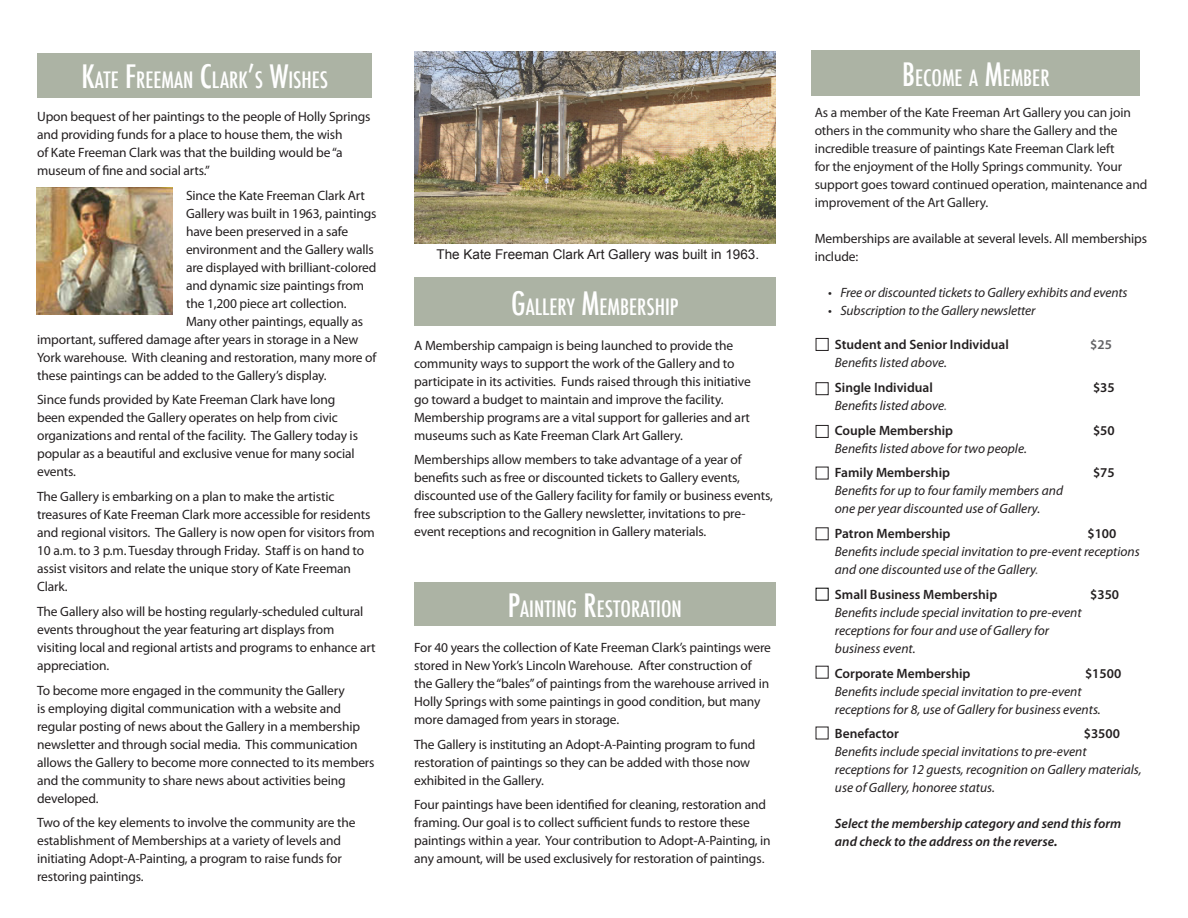
<style>
.page{position:relative;width:1188px;height:918px;background:#fff}
.page>*{position:absolute;margin:0;border:0;box-sizing:border-box;transform-origin:0 0}
.t1{font:500 condensed 22.05px "Futura";color:#fff}
.t2{font:13.5px/18px "Myriad Pro";letter-spacing:-.01em;color:#231f20}
.t3{font:italic 13.5px/18px "Myriad Pro";color:#231f20}
.t4{font:13.5px/18px "Myriad Pro";letter-spacing:-.01em;color:#262324}
.t5{font:600 13.5px "Myriad Pro";color:#231f20}
.t6{font:italic 13.5px "Myriad Pro";letter-spacing:-.01em;color:#262324}
.t7{font:italic 600 13.5px/18px "Myriad Pro";color:#231f20}
.t8{font:13.5px "Arial";color:#231f20}
.t9{font:600 13.5px "Myriad Pro";color:#616164}
.s1{font-size:31.5px}
.s2{font-family:"Arial"}
.s3{font-style:normal}
.s4{color:#616164}
.s5{font-size:15px}
</style>
<div class="page">
<div style="left:414px;top:278px;width:362px;height:48px;background:#acb3a4"></div>
<img style="left:414px;top:52px;width:361px;height:191px">
<img style="left:37px;top:188px;width:135px;height:127px">
<div style="left:38px;top:53px;width:334px;height:44px;background:#acb3a4"></div>
<div style="left:812px;top:50px;width:328px;height:46px;background:#acb3a4"></div>
<div style="left:414px;top:582px;width:362px;height:43px;background:#acb3a4"></div>
<div style="left:816px;top:338px;width:12px;height:13px;border:1px solid #231f20"></div>
<div style="left:816px;top:382px;width:12px;height:13px;border:1px solid #231f20"></div>
<div style="left:816px;top:425px;width:12px;height:13px;border:1px solid #231f20"></div>
<p class="t1" style="left:82px;top:66px;width:248px"><span class="s1">K</span>ATE <span class="s1">F</span>REEMAN <span class="s1">C</span>LARK<span class="s1">’</span>S <span class="s1">W</span>ISHES</p>
<p class="t2" style="left:37px;top:107px;width:335px">Upon bequest of her paintings to the people of Holly Springs and providing funds for a place to house them, the wish<br>of Kate Freeman Clark was that the building would be “a museum of fine and social arts.”</p>
<p class="t2" style="left:186px;top:186px;width:181px">Since the Kate Freeman Clark Art</p>
<p class="t2" style="left:186px;top:204px;width:192px">Gallery was built in 1963, paintings</p>
<p class="t2" style="left:186px;top:222px;width:164px">have been preserved in a safe</p>
<p class="t2" style="left:186px;top:240px;width:190px">environment and the Gallery walls</p>
<p class="t2" style="left:186px;top:258px;width:192px">are displayed with brilliant-colored</p>
<p class="t2" style="left:186px;top:276px;width:180px">and dynamic size paintings from</p>
<p class="t2" style="left:186px;top:294px;width:162px">the 1,200 piece art collection.</p>
<p class="t2" style="left:186px;top:312px;width:179px">Many other paintings, equally as</p>
<p class="t2" style="left:37px;top:330px;width:323px">important, suffered damage after years in storage in a New</p>
<p class="t2" style="left:37px;top:348px;width:341px">York warehouse. With cleaning and restoration, many more of</p>
<p class="t2" style="left:37px;top:366px;width:291px">these paintings can be added to the Gallery’s display.</p>
<p class="t2" style="left:37px;top:391px;width:322px">Since funds provided by Kate Freeman Clark have long been expended the Gallery operates on help from civic organizations and rental of the facility. The Gallery today is popular as a beautiful and exclusive venue for many social events.</p>
<p class="t2" style="left:37px;top:487px;width:339px">The Gallery is embarking on a plan to make the artistic treasures of Kate Freeman Clark more accessible for residents and regional visitors. The Gallery is now open for visitors from 10 a.m. to 3 p.m. Tuesday through Friday. Staff is on hand to assist visitors and relate the unique story of Kate Freeman Clark.</p>
<p class="t2" style="left:37px;top:602px;width:340px">The Gallery also will be hosting regularly-scheduled cultural events throughout the year featuring art displays from visiting local and regional artists and programs to enhance art appreciation.</p>
<p class="t2" style="left:37px;top:681px;width:339px">To become more engaged in the community the Gallery<br>is employing digital communication with a website and regular posting of news about the Gallery in a membership newsletter and through social media. This communication allows the Gallery to become more connected to its members and the community to share news about activities being developed.</p>
<p class="t2" style="left:37px;top:814px;width:320px">Two of the key elements to involve the community are the establishment of Memberships at a variety of levels and initiating Adopt-A-Painting, a program to raise funds for restoring paintings.</p>
<p class="t8" style="left:437px;top:246px;width:324px">The Kate Freeman Clark Art Gallery was built in 1963.</p>
<p class="t1" style="left:511px;top:292px;width:169px"><span class="s1">G</span>ALLERY <span class="s1">M</span>EMBERSHIP</p>
<p class="t2" style="left:414px;top:336px;width:338px">A Membership campaign is being launched to provide the community ways to support the work of the Gallery and to participate in its activities. Funds raised through this initiative go toward a budget to maintain and improve the facility.<br>Membership programs are a vital support for galleries and art museums such as Kate Freeman Clark Art Gallery.</p>
<p class="t2" style="left:414px;top:451px;width:360px">Memberships allow members to take advantage of a year of benefits such as free or discounted tickets to Gallery events, discounted use of the Gallery facility for family or business events, free subscription to the Gallery newsletter, invitations to pre&shy;event receptions and recognition in Gallery materials.</p>
<p class="t1" style="left:508px;top:594px;width:176px"><span class="s1">P</span>AINTING <span class="s1">R</span>ESTORATION</p>
<p class="t2" style="left:414px;top:638px;width:358px">For 40 years the collection of Kate Freeman Clark’s paintings were stored in New York’s Lincoln Warehouse. After construction of the Gallery the “bales” of paintings from the warehouse arrived in Holly Springs with some paintings in good condition, but many more damaged from years in storage.</p>
<p class="t2" style="left:414px;top:735px;width:343px">The Gallery is instituting an Adopt-A-Painting program to fund restoration of paintings so they can be added with those now exhibited in the Gallery.</p>
<p class="t2" style="left:414px;top:796px;width:358px">Four paintings have been identified for cleaning, restoration and framing. Our goal is to collect sufficient funds to restore these paintings within a year. Your contribution to Adopt-A-Painting, in any amount, will be used exclusively for restoration of paintings<span class="s2">.</span></p>
<p class="t1" style="left:902px;top:64px;width:149px"><span class="s1">B</span>ECOME A <span class="s1">M</span>EMBER</p>
<p class="t4" style="left:815px;top:104px;width:334px">As a member of the Kate Freeman Art Gallery you can join others in the community who share the Gallery and the incredible treasure of paintings Kate Freeman Clark left<br>for the enjoyment of the Holly Springs community. Your support goes toward continued operation, maintenance and improvement of the Art Gallery.</p>
<p class="t2" style="left:815px;top:230px;width:334px">Memberships are available at several levels. All memberships include:</p>
<p class="t6" style="left:828px;top:284px;width:301px"><span class="s3">•</span> Free or discounted tickets to Gallery exhibits and events</p>
<p class="t6" style="left:828px;top:302px;width:209px"><span class="s3">•</span> Subscription to the Gallery newsletter</p>
<p class="t5" style="left:835px;top:336px;width:175px">Student and Senior Individual</p>
<p class="t9" style="left:1090px;top:336px;width:23px">$25</p>
<p class="t6" style="left:835px;top:354px;width:113px">Benefits listed above.</p>
<p class="t5" style="left:835px;top:379px;width:99px">Single Individual</p>
<p class="t5" style="left:1093px;top:379px;width:23px">$35</p>
<p class="t3" style="left:835px;top:396px;width:113px">Benefits listed above<span class="s4">.</span></p>
<p class="t5" style="left:835px;top:421px;width:120px">Couple Membership</p>
<p class="t5" style="left:1093px;top:421px;width:23px">$50</p>
<p class="t3" style="left:835px;top:439px;width:193px">Benefits listed above for two people.</p>
<p class="t5" style="left:835px;top:464px;width:117px">Family Membership</p>
<p class="t5" style="left:1093px;top:464px;width:23px">$75</p>
<p class="t3" style="left:835px;top:482px;width:230px">Benefits for up to four family members and</p>
<p class="t3" style="left:835px;top:500px;width:207px">one per year discounted use of Gallery.</p>
<p class="t5" style="left:835px;top:525px;width:117px">Patron Membership</p>
<p class="t5" style="left:1087px;top:525px;width:30px">$100</p>
<p class="t3" style="left:835px;top:542px;width:306px">Benefits include special invitation to pre-event receptions and one discounted use of the Gallery<span class="s4">.</span></p>
<p class="t5" style="left:835px;top:586px;width:164px">Small Business Membership</p>
<p class="t5" style="left:1090px;top:586px;width:30px">$350</p>
<p class="t3" style="left:835px;top:603px;width:248px">Benefits include special invitation to pre-event</p>
<p class="t3" style="left:835px;top:621px;width:216px">receptions for four and use of Gallery for</p>
<p class="t3" style="left:835px;top:639px;width:82px">business event.</p>
<p class="t5" style="left:835px;top:664px;width:137px">Corporate Membership</p>
<p class="t5" style="left:1085px;top:664px;width:38px">$1500</p>
<p class="t3" style="left:835px;top:682px;width:248px">Benefits include special invitation to pre-event</p>
<p class="t3" style="left:835px;top:700px;width:267px">receptions for 8, use of Gallery for business events.</p>
<p class="t5" style="left:835px;top:725px;width:66px">Benefactor</p>
<p class="t5" style="left:1084px;top:725px;width:38px">$3500</p>
<p class="t3" style="left:835px;top:743px;width:308px">Benefits include special invitations to pre-event receptions for 12 guests, recognition on Gallery materials, use of Gallery, honoree status.</p>
<p class="t7" style="left:835px;top:814px;width:288px">Select the membership category and send this form and check to the address on the reverse<span class="s5">.</span></p>
</div>
